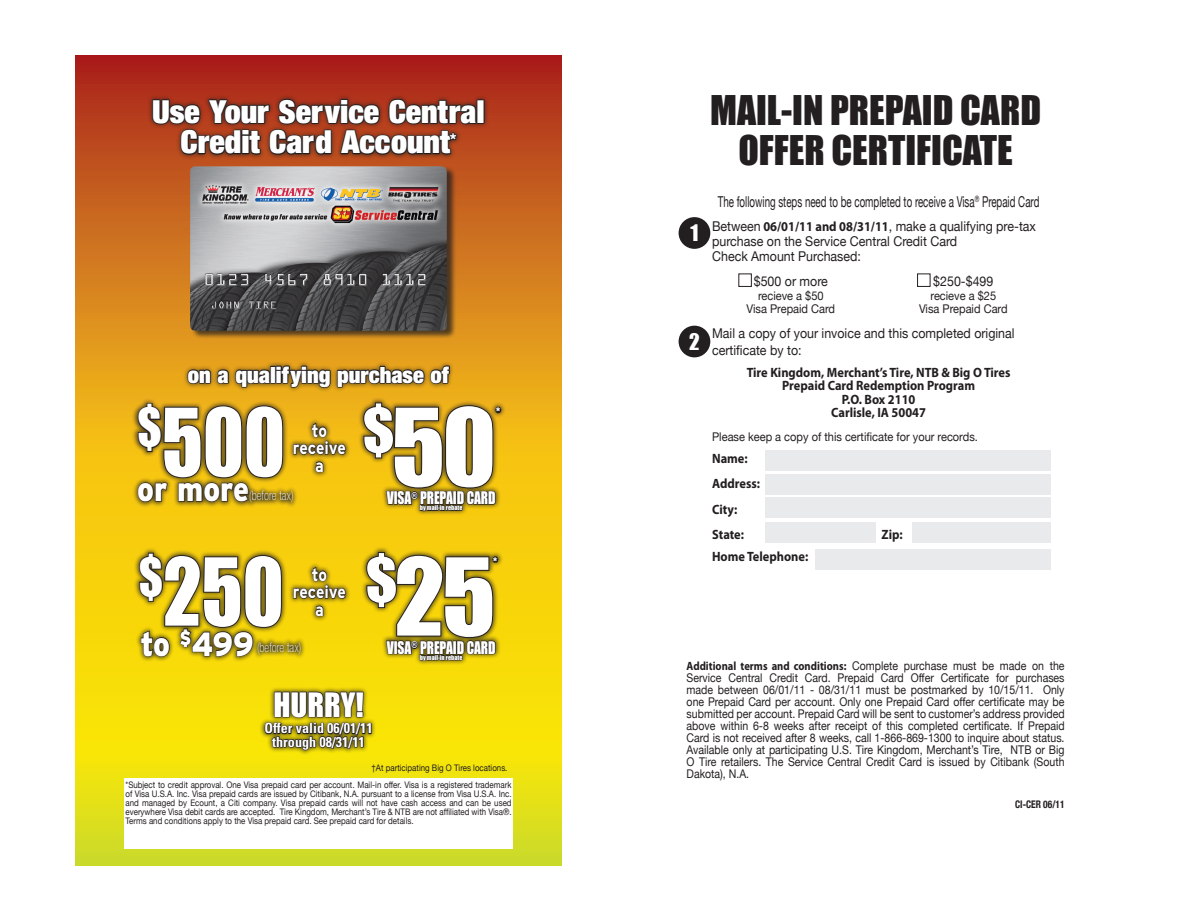
<style>
.page{position:relative;width:1188px;height:918px;background:#fff}
.page>*{position:absolute;margin:0;border:0;box-sizing:border-box;transform-origin:0 0}
.t1{font:99px "Impact";color:#fff}
.t2{font:86.4px "Impact";color:#fff;scale:.88 1}
.t3{font:37.65px "Impact";color:#231f20}
.t4{font:34.05px/30.5px "Sans Extra Black Condensed DTC";color:#fff;text-align:center}
.t5{font:900 33.6px "Interstate";color:#fff;scale:.88 1}
.t6{font:30.9px "Impact";color:#fff}
.t7{font:24px "Sans Extra Black Condensed DTC";color:#fff}
.t8{font:21px "Impact";color:#fff}
.t9{font:18.6px "Impact";color:#fff;scale:.9 1}
.t10{font:700 17.7px "Interstate";letter-spacing:-.01em;color:#fff;scale:.88 1}
.t11{font:15.9px "Impact";color:#fff;scale:.84 1}
.t12{font:15px "Helvetica Neue";color:#231f20;scale:.65 1}
.t13{font:700 condensed 14.1px "Univers";color:#fff}
.t14{font:14.1px "Sans Thin Condensed DTC";color:#fff;scale:.88 1}
.t15{font:13.5px/15px "Helvetica Neue";color:#231f20;scale:.92 1}
.t16{font:700 13.5px "Myriad Pro";color:#231f20;scale:.92 1}
.t17{font:12px/12px "Helvetica Neue";color:#231f20;text-align:justify;scale:.88 1}
.t18{font:12px "Helvetica Neue";color:#231f20;scale:.92 1}
.t19{font:700 condensed 10.5px "Helvetica Neue";color:#231f20;scale:.9 1}
.t20{font:9px/9px "Helvetica Neue";color:#231f20;text-align:justify;scale:.88 1}
.t21{font:6.15px "Impact";color:#fff}
.s1{font-family:"Myriad Pro";font-weight:700}
</style>
<div class="page">
<div style="left:679px;top:217px;width:31px;height:32px;background:#231f20;border-radius:50%"></div>
<div style="left:679px;top:326px;width:31px;height:31px;background:#231f20;border-radius:50%"></div>
<div style="left:738px;top:274px;width:14px;height:13px;border:1px solid #231f20"></div>
<div style="left:917px;top:274px;width:13px;height:13px;border:1px solid #231f20"></div>
<div style="left:765px;top:450px;width:286px;height:21px;background:#e9eaeb"></div>
<div style="left:765px;top:474px;width:286px;height:20px;background:#e9eaeb"></div>
<div style="left:765px;top:498px;width:286px;height:20px;background:#e9eaeb"></div>
<div style="left:765px;top:522px;width:111px;height:21px;background:#e9eaeb"></div>
<div style="left:912px;top:522px;width:139px;height:21px;background:#e9eaeb"></div>
<div style="left:815px;top:549px;width:236px;height:20px;background:#e9eaeb"></div>
<svg style="left:76px;top:55px;width:486px;height:810px;background:#e0a514"></svg>
<div style="left:125px;top:778px;width:388px;height:71px;background:#fff"></div>
<div style="left:259px;top:687px;width:118px;height:68px;background:#231f20;opacity:.75"></div>
<svg style="left:264px;top:691px;width:108px;height:60px;background:#726815"></svg>
<div style="left:147px;top:94px;width:342px;height:66px;background:#231f20;opacity:.75"></div>
<div style="left:477px;top:99px;width:8px;height:25px;border:2px solid #231f20"></div>
<svg style="left:151px;top:98px;width:328px;height:58px;background:#692e1e"></svg>
<div style="left:182px;top:360px;width:273px;height:33px;background:#231f20;opacity:.75"></div>
<svg style="left:187px;top:365px;width:264px;height:24px;background:#7d5c1c"></svg>
<div style="left:133px;top:477px;width:121px;height:31px;background:#231f20;opacity:.75"></div>
<div style="left:135px;top:623px;width:123px;height:39px;background:#231f20;opacity:.75"></div>
<div style="left:132px;top:398px;width:157px;height:85px;background:#231f20;opacity:.75"></div>
<svg style="left:137px;top:402px;width:147px;height:101px;background:#745d1a"></svg>
<div style="left:133px;top:547px;width:155px;height:86px;background:#231f20;opacity:.75"></div>
<svg style="left:138px;top:552px;width:145px;height:105px;background:#7b6916"></svg>
<div style="left:245px;top:485px;width:53px;height:23px;background:#231f20;opacity:.75"></div>
<div style="left:358px;top:397px;width:148px;height:97px;background:#231f20;opacity:.75"></div>
<div style="left:361px;top:546px;width:143px;height:98px;background:#231f20;opacity:.75"></div>
<svg style="left:362px;top:402px;width:141px;height:117px;background:#846a18"></svg>
<svg style="left:365px;top:551px;width:135px;height:118px;background:#877514"></svg>
<div style="left:288px;top:418px;width:63px;height:60px;background:#231f20;opacity:.75"></div>
<svg style="left:293px;top:422px;width:53px;height:33px;background:#a07d18"></svg>
<svg style="left:315px;top:461px;width:9px;height:12px"></svg>
<div style="left:288px;top:562px;width:63px;height:60px;background:#231f20;opacity:.75"></div>
<svg style="left:293px;top:566px;width:53px;height:33px;background:#a38a12"></svg>
<svg style="left:315px;top:605px;width:9px;height:12px"></svg>
<div style="left:252px;top:637px;width:54px;height:23px;background:#231f20;opacity:.75"></div>
<div style="left:191px;top:166px;width:266px;height:174px;background:#231f20;opacity:.75"></div>
<img style="left:190px;top:166px;width:257px;height:166px">
<p class="t4" style="left:152px;top:95px;width:334px">Use Your Service Central<br>Credit Card Account<sup>*</sup></p>
<p class="t7" style="left:188px;top:360px;width:263px">on a qualifying purchase of</p>
<p class="t2" style="left:138px;top:389px;width:169px"><sup>$</sup>500</p>
<p class="t10" style="left:312px;top:420px;width:19px">to</p>
<p class="t10" style="left:293px;top:438px;width:62px">receive</p>
<p class="t10" style="left:315px;top:455px;width:11px">a</p>
<p class="t5" style="left:137px;top:470px;width:129px">or more</p>
<p class="t14" style="left:249px;top:488px;width:52px">(before tax)</p>
<p class="t2" style="left:139px;top:538px;width:166px"><sup>$</sup>250</p>
<p class="t10" style="left:312px;top:565px;width:19px">to</p>
<p class="t10" style="left:293px;top:582px;width:62px">receive</p>
<p class="t10" style="left:315px;top:599px;width:11px">a</p>
<p class="t14" style="left:257px;top:640px;width:52px">(before tax)</p>
<p class="t5" style="left:141px;top:625px;width:130px">to <sup>$</sup>499</p>
<p class="t1" style="left:363px;top:386px;width:135px"><sup>$</sup>50</p>
<p class="t9" style="left:496px;top:404px;width:7px">*</p>
<p class="t11" style="left:387px;top:488px;width:131px">VISA<sup>®</sup> PREPAID CARD</p>
<p class="t21" style="left:420px;top:504px;width:44px">by mail-in rebate</p>
<p class="t1" style="left:366px;top:536px;width:131px"><sup>$</sup>25</p>
<p class="t9" style="left:493px;top:553px;width:7px">*</p>
<p class="t11" style="left:387px;top:638px;width:131px">VISA<sup>®</sup> PREPAID CARD</p>
<p class="t21" style="left:420px;top:654px;width:44px">by mail-in rebate</p>
<p class="t6" style="left:274px;top:686px;width:92px">HURRY!</p>
<p class="t13" style="left:264px;top:720px;width:110px">Offer valid 06/01/11</p>
<p class="t13" style="left:272px;top:733px;width:94px">through 08/31/11</p>
<p class="t20" style="left:372px;top:763px;width:156px">†At participating Big O Tires locations.</p>
<p class="t20" style="left:126px;top:780px;width:440px">*Subject to credit approval. One Visa prepaid card per account. Mail-in offer. Visa is a registered trademark of Visa U.S.A. Inc. Visa prepaid cards are issued by Citibank, N.A. pursuant to a license from Visa U.S.A. Inc. and managed by Ecount, a Citi company. Visa prepaid cards will not have cash access and can be used everywhere Visa debit cards are accepted. Tire Kingdom, Merchant’s Tire &amp; NTB are not affiliated with Visa®.<br>Terms and conditions apply to the Visa prepaid card. See prepaid card for details.</p>
<p class="t8" style="left:690px;top:220px;width:10px">1</p>
<p class="t8" style="left:689px;top:329px;width:12px">2</p>
<p class="t3" style="left:710px;top:87px;width:333px">MAIL-IN PREPAID CARD</p>
<p class="t3" style="left:738px;top:127px;width:276px">OFFER CERTIFICATE</p>
<p class="t12" style="left:718px;top:192px;width:496px">The following steps need to be completed to receive a Visa<sup>®</sup> Prepaid Card</p>
<p class="t15" style="left:712px;top:219px;width:354px">Between <span class="s1">06/01/11 and 08/31/11</span>, make a qualifying pre-tax purchase on the Service Central Credit Card</p>
<p class="t15" style="left:712px;top:249px;width:163px">Check Amount Purchased:</p>
<p class="t15" style="left:754px;top:274px;width:82px">$500 or more</p>
<p class="t18" style="left:758px;top:288px;width:73px">recieve a $50</p>
<p class="t18" style="left:747px;top:302px;width:98px">Visa Prepaid Card</p>
<p class="t15" style="left:933px;top:274px;width:67px">$250-$499</p>
<p class="t18" style="left:931px;top:288px;width:73px">recieve a $25</p>
<p class="t18" style="left:919px;top:302px;width:98px">Visa Prepaid Card</p>
<p class="t15" style="left:712px;top:325px;width:330px;line-height:16.5px">Mail a copy of your invoice and this completed original certificate by to:</p>
<p class="t16" style="left:747px;top:363px;width:288px">Tire Kingdom, Merchant’s Tire, NTB &amp; Big O Tires</p>
<p class="t16" style="left:782px;top:377px;width:211px">Prepaid Card Redemption Program</p>
<p class="t16" style="left:842px;top:390px;width:82px">P.O. Box 2110</p>
<p class="t16" style="left:831px;top:404px;width:105px">Carlisle, IA 50047</p>
<p class="t18" style="left:712px;top:429px;width:290px">Please keep a copy of this certificate for your records.</p>
<p class="t16" style="left:712px;top:450px;width:40px">Name:</p>
<p class="t16" style="left:712px;top:475px;width:54px">Address:</p>
<p class="t16" style="left:712px;top:501px;width:29px">City:</p>
<p class="t16" style="left:712px;top:526px;width:36px">State:</p>
<p class="t16" style="left:882px;top:526px;width:25px">Zip:</p>
<p class="t16" style="left:712px;top:548px;width:106px">Home Telephone:</p>
<p class="t17" style="left:687px;top:660px;width:431px"><span class="s1">Additional terms and conditions:</span> Complete purchase must be made on the Service Central Credit Card. Prepaid Card Offer Certificate for purchases made between 06/01/11 - 08/31/11 must be postmarked by 10/15/11. Only one Prepaid Card per account. Only one Prepaid Card offer certificate may be submitted per account. Prepaid Card will be sent to customer’s address provided above within 6-8 weeks after receipt of this completed certificate. If Prepaid Card is not received after 8 weeks, call 1-866-869-1300 to inquire about status.<br>Available only at participating U.S. Tire Kingdom, Merchant’s Tire, NTB or Big O Tire retailers. The Service Central Credit Card is issued by Citibank (South Dakota), N.A.</p>
<p class="t19" style="left:1015px;top:798px;width:56px">CI-CER 06/11</p>
</div>
